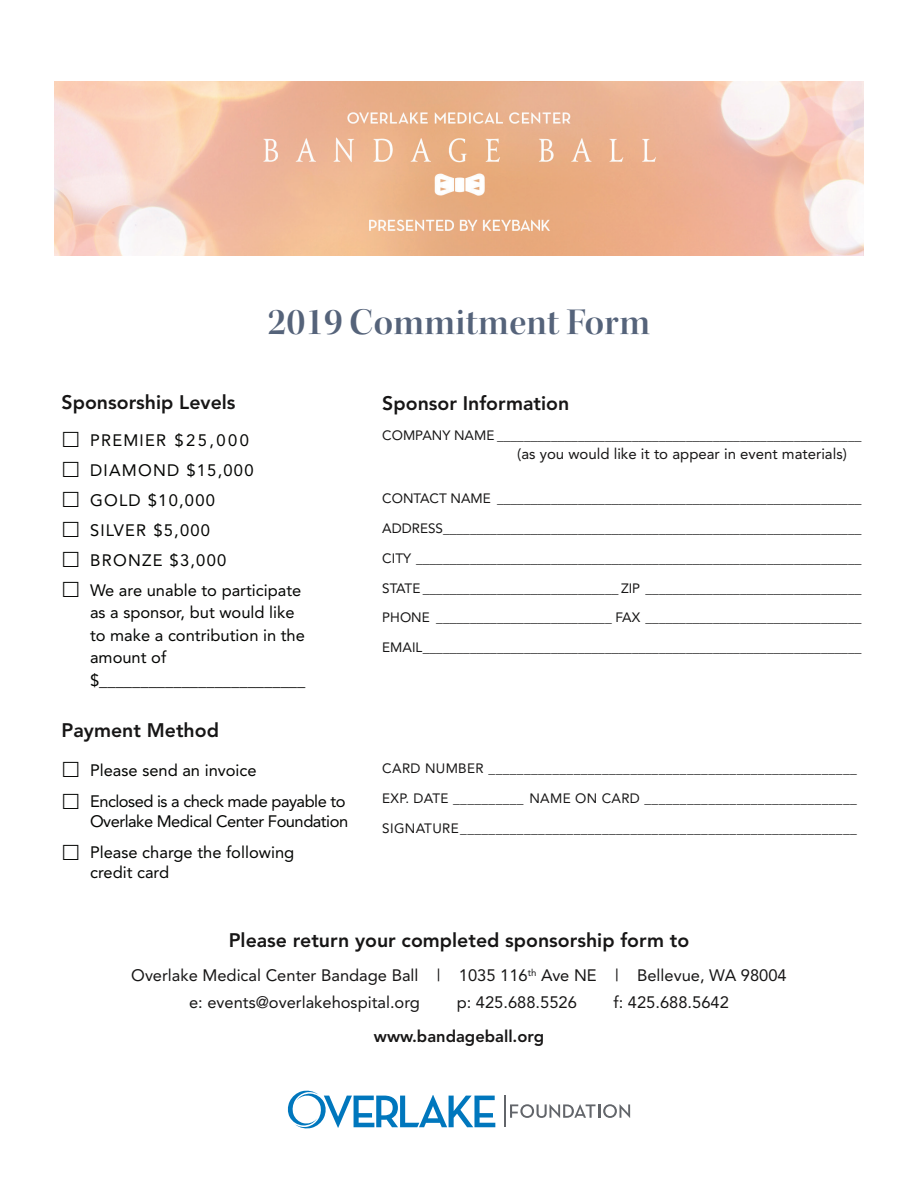
<style>
.page{position:relative;width:918px;height:1188px;background:#fff}
.page>*{position:absolute;margin:0;border:0;box-sizing:border-box;transform-origin:0 0}
.t1{font:38.25px "Kepler Std Semibold Disp";letter-spacing:.01em;color:#55637a}
.t2{font:800 19.5px "Avenir";color:#171616}
.t3{font:16.5px/27px "Avenir";color:#171616}
.t4{font:16.5px/31.5px "Avenir";letter-spacing:-.03em;color:#040503}
.t5{font:16.5px/22.5px "Avenir";color:#040503}
.t6{font:16.5px/30px "Avenir";letter-spacing:.075em;color:#040503}
.t7{font:800 16.5px "Avenir";color:#171616}
.t8{font:15px "Avenir";color:#171616}
.t9{font:13.5px "Avenir";color:#171616}
.t10{font:13.5px "Avenir";letter-spacing:.025em;color:#171616}
</style>
<div class="page">
<svg style="left:288px;top:1091px;width:207px;height:37px"></svg>
<hr style="left:505px;top:1095px;width:1px;height:32px;background:#62656a">
<svg style="left:510px;top:1104px;width:120px;height:14px"></svg>
<img style="left:54px;top:81px;width:810px;height:175px">
<h1 class="t1" style="left:268px;top:300px;width:384px">2019 Commitment Form</h1>
<h2 class="t2" style="left:62px;top:391px;width:176px">Sponsorship Levels</h2>
<p class="t6" style="left:90px;top:425px;width:213px">PREMIER $25,000<br>DIAMOND $15,000<br>GOLD $10,000<br>SILVER $5,000<br>BRONZE $3,000<br>We are unable to participate</p>
<p class="t5" style="left:90px;top:601px;width:217px">as a sponsor, but would like to make a contribution in the amount of $_________________________</p>
<h2 class="t2" style="left:62px;top:719px;width:159px">Payment Method</h2>
<p class="t4" style="left:90px;top:754px;width:257px">Please send an invoice<br>Enclosed is a check made payable to</p>
<p class="t4" style="left:90px;top:805px;width:260px">Overlake Medical Center Foundation<br>Please charge the following</p>
<p class="t5" style="left:90px;top:861px;width:81px">credit card</p>
<h2 class="t2" style="left:382px;top:391px;width:188px">Sponsor Information</h2>
<p class="t9" style="left:382px;top:427px;width:481px">COMPANY NAME ______________________________________________________</p>
<p class="t8" style="left:517px;top:445px;width:331px">(as you would like it to appear in event materials)</p>
<p class="t9" style="left:382px;top:490px;width:481px">CONTACT NAME ______________________________________________________</p>
<p class="t9" style="left:382px;top:520px;width:481px">ADDRESS______________________________________________________________</p>
<p class="t9" style="left:382px;top:550px;width:481px">CITY __________________________________________________________________</p>
<p class="t9" style="left:382px;top:580px;width:481px">STATE _____________________________ ZIP ________________________________</p>
<p class="t9" style="left:382px;top:610px;width:481px">PHONE __________________________ FAX ________________________________</p>
<p class="t9" style="left:382px;top:640px;width:481px">EMAIL_________________________________________________________________</p>
<p class="t10" style="left:382px;top:760px;width:476px">CARD NUMBER ____________________________________________________</p>
<p class="t10" style="left:382px;top:790px;width:476px">EXP. DATE __________ NAME ON CARD ______________________________</p>
<p class="t10" style="left:382px;top:820px;width:476px">SIGNATURE________________________________________________________</p>
<h2 class="t2" style="left:229px;top:929px;width:462px">Please return your completed sponsorship form to</h2>
<p class="t3" style="left:189px;top:962px;width:599px;text-indent:-58px">Overlake Medical Center Bandage Ball | 1035 116<sup>th</sup> Ave NE | Bellevue, WA 98004 e: events@overlakehospital.org</p>
<p class="t3" style="left:457px;top:989px;width:122px">p: 425.688.5526</p>
<p class="t3" style="left:614px;top:989px;width:117px">f: 425.688.5642</p>
<p class="t7" style="left:374px;top:1027px;width:172px">www.bandageball.org</p>
</div>
